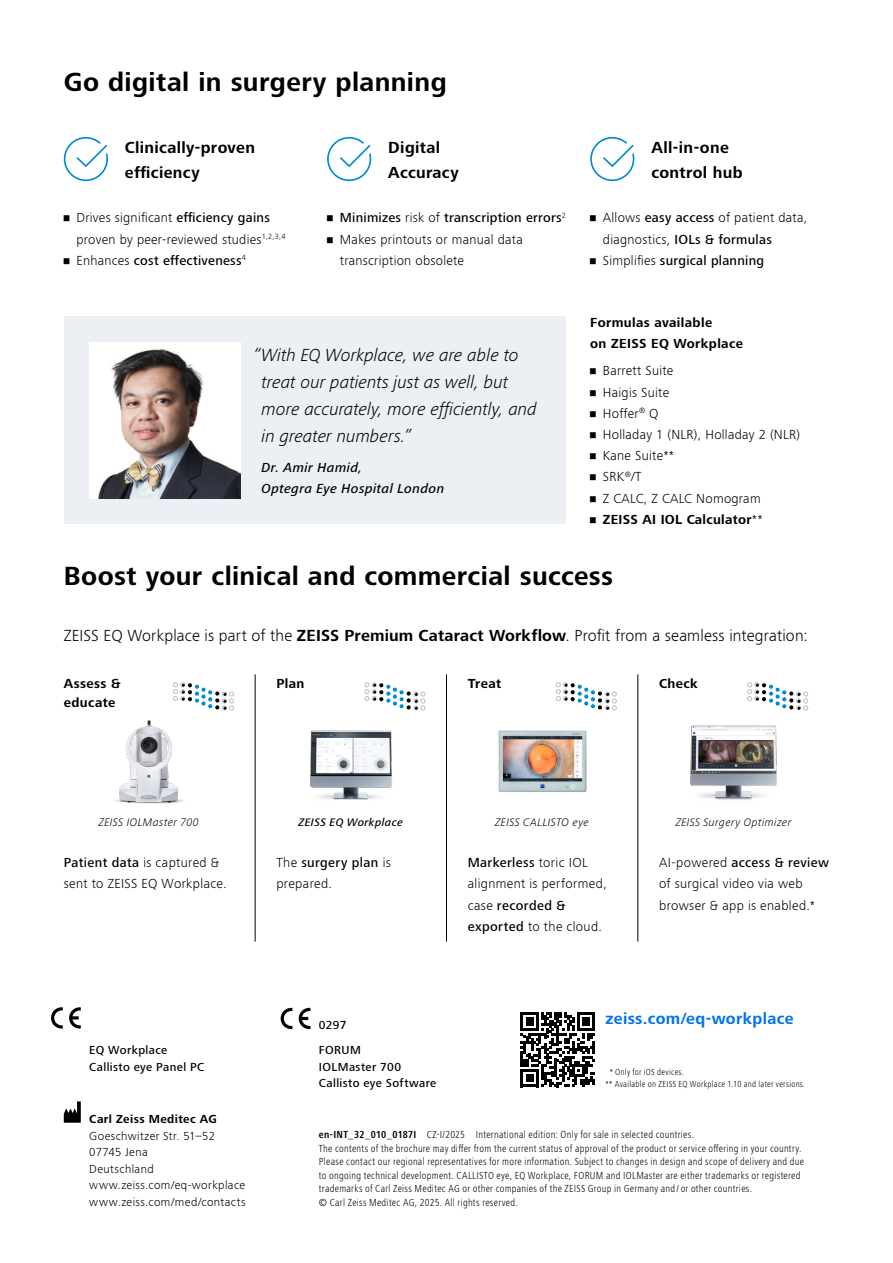
<style>
.page{position:relative;width:893px;height:1263px;background:#fff}
.page>*{position:absolute;margin:0;border:0;box-sizing:border-box;transform-origin:0 0}
.t1{font:700 27px "ZEISS Frutiger Next W1 G";letter-spacing:.015em;color:#000}
.t2{font:italic 300 18px/27px "ZEISS Frutiger Next W1 G";color:#000}
.t3{font:300 16.5px "ZEISS Frutiger Next W1 G";letter-spacing:.01em;color:#000}
.t4{font:700 16.5px/24.8px "ZEISS Frutiger Next W1 G";letter-spacing:.02em;color:#000}
.t5{font:700 16.5px "ZEISS Frutiger Next W1 G";letter-spacing:.02em;color:#0072ef}
.t6{font:300 13.5px/21.1px "ZEISS Frutiger Next W1 G";letter-spacing:.02em;color:#000}
.t7{font:500 13.5px "ZEISS Frutiger Next W1 G";letter-spacing:.02em;color:#000}
.t8{font:700 13.5px/18.9px "ZEISS Frutiger Next W1 G";letter-spacing:.025em;color:#000}
.t9{font:13.5px/21.1px "ZEISS Frutiger Next W1 G Med It";letter-spacing:.03em;color:#000}
.t10{font:300 12px/16.5px "ZEISS Frutiger Next W1 G";letter-spacing:.035em;color:#000}
.t11{font:500 12px/16.5px "ZEISS Frutiger Next W1 G";letter-spacing:.03em;color:#000}
.t12{font:700 12px "ZEISS Frutiger Next W1 G";letter-spacing:.03em;color:#000}
.t13{font:italic 300 11.25px "ZEISS Frutiger Next W1 G";letter-spacing:.035em;color:#000}
.t14{font:11.25px "ZEISS Frutiger Next W1 G Med It";letter-spacing:.03em;color:#000}
.t15{font:300 condensed 10.5px/13.5px "ZEISS Frutiger Next W1 G";letter-spacing:.025em;color:#000}
.t16{font:300 condensed 9px/12px "ZEISS Frutiger Next W1 G";letter-spacing:.03em;color:#000}
.s1{font-weight:500}
.s2{font-weight:300}
.s3{font-weight:700}
</style>
<div class="page">
<div style="left:64px;top:317px;width:502px;height:207px;background:#ecf0f4"></div>
<img style="left:89px;top:342px;width:151px;height:156px">
<img style="left:310px;top:730px;width:82px;height:70px">
<img style="left:115px;top:720px;width:68px;height:84px">
<img style="left:690px;top:725px;width:87px;height:75px">
<img style="left:498px;top:730px;width:89px;height:62px">
<svg style="left:64px;top:1101px;width:17px;height:22px"></svg>
<svg style="left:69px;top:1007px;width:12px;height:21px"></svg>
<svg style="left:51px;top:1007px;width:12px;height:21px"></svg>
<svg style="left:299px;top:1008px;width:11px;height:21px"></svg>
<svg style="left:281px;top:1008px;width:11px;height:21px"></svg>
<svg style="left:173px;top:682px;width:61px;height:28px"></svg>
<svg style="left:365px;top:682px;width:60px;height:28px"></svg>
<svg style="left:556px;top:682px;width:61px;height:28px"></svg>
<svg style="left:747px;top:682px;width:61px;height:28px"></svg>
<hr style="left:255px;top:674px;width:1px;height:267px;background:#000">
<hr style="left:446px;top:674px;width:1px;height:267px;background:#000">
<hr style="left:638px;top:674px;width:1px;height:267px;background:#000">
<svg style="left:64px;top:137px;width:44px;height:44px"></svg>
<svg style="left:590px;top:137px;width:45px;height:44px"></svg>
<svg style="left:327px;top:137px;width:45px;height:44px"></svg>
<svg style="left:521px;top:1012px;width:74px;height:75px"></svg>
<h1 class="t1" style="left:64px;top:63px;width:384px">Go digital in surgery planning</h1>
<h3 class="t4" style="left:125px;top:134px;width:132px">Clinically-proven efficiency</h3>
<h3 class="t4" style="left:388px;top:134px;width:72px">Digital<br>Accuracy</h3>
<h3 class="t4" style="left:651px;top:134px;width:93px">All-in-one control hub</h3>
<p class="t6" style="left:77px;top:207px;width:210px;text-indent:-13px">• Drives significant <span class="s1">efficiency gains </span>proven by peer-reviewed studies<sup>1,2,3,4</sup></p>
<p class="t7" style="left:64px;top:251px;width:184px"><span class="s2">• Enhances</span> cost effectiveness<sup>4</sup></p>
<p class="t7" style="left:327px;top:208px;width:240px"><span class="s2">•</span> Minimizes <span class="s2">risk of</span> transcription errors<sup>2</sup></p>
<p class="t6" style="left:340px;top:228px;width:184px;text-indent:-13px">• Makes printouts or manual data transcription obsolete</p>
<h2 class="t2" style="left:262px;top:341px;width:277px;text-indent:-8px">“With EQ Workplace, we are able to treat our patients just as well, but more accurately, more efficiently, and in greater numbers.”</h2>
<p class="t9" style="left:261px;top:456px;width:184px">Dr. Amir Hamid,<br>Optegra Eye Hospital London</p>
<p class="t6" style="left:603px;top:207px;width:206px;text-indent:-13px">• Allows <span class="s1">easy access</span> of patient data, diagnostics, <span class="s1">IOLs &amp; formulas</span></p>
<p class="t7" style="left:590px;top:251px;width:175px"><span class="s2">• Simplifies</span> surgical planning</p>
<p class="t8" style="left:590px;top:311px;width:154px;line-height:21.1px">Formulas available<br>on ZEISS EQ Workplace</p>
<p class="t6" style="left:590px;top:359px;width:85px">• Barrett Suite</p>
<p class="t6" style="left:590px;top:381px;width:80px">• Haigis Suite</p>
<p class="t6" style="left:590px;top:402px;width:70px">• Hoffer<sup>®</sup> Q</p>
<p class="t6" style="left:590px;top:423px;width:211px">• Holladay 1 (NLR), Holladay 2 (NLR)</p>
<p class="t6" style="left:590px;top:444px;width:86px">• Kane Suite**</p>
<p class="t6" style="left:590px;top:466px;width:53px">• SRK<sup>®</sup>/T</p>
<p class="t6" style="left:590px;top:487px;width:172px">• Z CALC, Z CALC Nomogram</p>
<p class="t8" style="left:590px;top:509px;width:174px"><span class="s2">•</span> ZEISS AI IOL Calculator<span class="s2">**</span></p>
<h1 class="t1" style="left:64px;top:557px;width:551px">Boost your clinical and commercial success</h1>
<h3 class="t3" style="left:64px;top:624px;width:745px">ZEISS EQ Workplace is part of the <span class="s3">ZEISS Premium Cataract Workflow</span>. Profit from a seamless integration:</h3>
<p class="t8" style="left:64px;top:674px;width:58px">Assess &amp; educate</p>
<p class="t8" style="left:276px;top:674px;width:30px">Plan</p>
<p class="t8" style="left:468px;top:674px;width:35px">Treat</p>
<p class="t8" style="left:659px;top:674px;width:40px">Check</p>
<p class="t13" style="left:99px;top:815px;width:102px">ZEISS IOLMaster 700</p>
<p class="t14" style="left:299px;top:815px;width:106px">ZEISS EQ Workplace</p>
<p class="t13" style="left:495px;top:815px;width:95px">ZEISS CALLISTO eye</p>
<p class="t13" style="left:676px;top:815px;width:117px">ZEISS Surgery Optimizer</p>
<p class="t6" style="left:64px;top:851px;width:164px"><span class="s1">Patient data</span> is captured &amp; sent to ZEISS EQ Workplace.</p>
<p class="t6" style="left:276px;top:851px;width:116px">The <span class="s1">surgery plan</span> is prepared.</p>
<p class="t6" style="left:468px;top:851px;width:141px"><span class="s1">Markerless</span> toric IOL alignment is performed, case <span class="s1">recorded &amp; exported</span> to the cloud.</p>
<p class="t6" style="left:659px;top:851px;width:171px">AI-powered <span class="s1">access &amp; review </span>of surgical video via web browser &amp; app is enabled.*</p>
<p class="t11" style="left:319px;top:1016px;width:29px">0297</p>
<p class="t11" style="left:89px;top:1041px;width:116px">EQ Workplace<br>Callisto eye Panel PC</p>
<p class="t11" style="left:319px;top:1041px;width:119px">FORUM<br>IOLMaster 700<br>Callisto eye Software</p>
<h3 class="t5" style="left:605px;top:1007px;width:190px">zeiss.com/eq-workplace</h3>
<p class="t16" style="left:605px;top:1066px;width:201px;text-indent:4px">* Only for iOS devices.<br>** Available on ZEISS EQ Workplace 1.10 and later versions.</p>
<p class="t12" style="left:89px;top:1111px;width:129px">Carl Zeiss Meditec AG</p>
<p class="t10" style="left:89px;top:1127px;width:158px">Goeschwitzer Str. 51–52<br>07745 Jena<br>Deutschland www.zeiss.com/eq-workplace www.zeiss.com/med/contacts</p>
<p class="t15" style="left:319px;top:1127px;width:487px"><span class="s3">en-INT_32_010_0187I</span> CZ-I/2025 International edition: Only for sale in selected countries.<br>The contents of the brochure may differ from the current status of approval of the product or service offering in your country.<br>Please contact our regional representatives for more information. Subject to changes in design and scope of delivery and due to ongoing technical development. CALLISTO eye, EQ Workplace, FORUM and IOLMaster are either trademarks or registered trademarks of Carl Zeiss Meditec AG or other companies of the ZEISS Group in Germany and / or other countries.<br>© Carl Zeiss Meditec AG, 2025. All rights reserved.</p>
</div>
